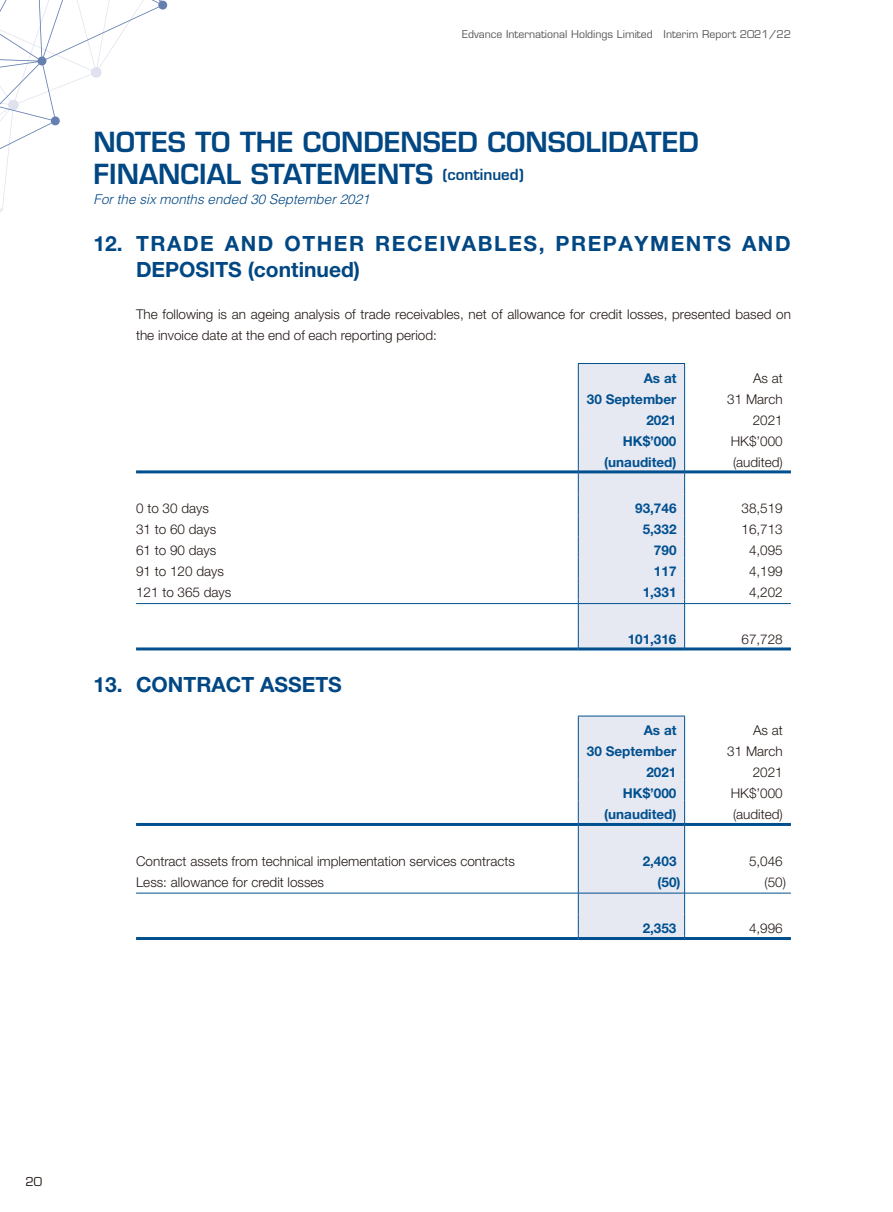
<style>
.page{position:relative;width:893px;height:1212px;background:#fff}
.page>*{position:absolute;margin:0;border:0;box-sizing:border-box;transform-origin:0 0}
.t1{font:600 27px/31.5px "Eurostile LT Std";color:#004783}
.t2{font:700 21px/25.5px "Helvetica Neue LT Std";letter-spacing:.075em;color:#004783}
.t3{font:700 21px "Helvetica Neue LT Std";color:#004783}
.t4{font:300 13.5px/21px "Helvetica Neue LT Std";color:#231916;text-align:right}
.t5{font:700 13.5px/21px "Helvetica Neue LT Std";color:#00508f;text-align:right}
.t6{font:italic 300 13.5px "Helvetica LT Std";color:#004783}
.t7{font:12px "Eurostile LT Std";color:#231916}
.t8{font:10.5px "Eurostile LT Std";color:#595857}
.s1{font-size:15px}
</style>
<div class="page">
<svg style="left:0;top:0;width:168px;height:196px"></svg>
<div style="left:578px;top:363px;width:107px;height:287px;background:#e6e8f2"></div>
<hr style="left:136px;top:470px;width:442px;height:3px;background:#00508f">
<hr style="left:579px;top:470px;width:105px;height:3px;background:#00508f">
<hr style="left:685px;top:470px;width:106px;height:3px;background:#00508f">
<hr style="left:136px;top:603px;width:442px;height:1px;background:#00508f">
<hr style="left:579px;top:603px;width:105px;height:1px;background:#00508f">
<hr style="left:685px;top:603px;width:106px;height:1px;background:#00508f">
<hr style="left:136px;top:647px;width:442px;height:3px;background:#00508f">
<hr style="left:579px;top:647px;width:105px;height:3px;background:#00508f">
<hr style="left:685px;top:647px;width:106px;height:3px;background:#00508f">
<div style="left:578px;top:716px;width:107px;height:224px;background:#e6e8f2"></div>
<hr style="left:136px;top:823px;width:442px;height:3px;background:#00508f">
<hr style="left:579px;top:823px;width:105px;height:3px;background:#00508f">
<hr style="left:685px;top:823px;width:106px;height:3px;background:#00508f">
<hr style="left:136px;top:893px;width:442px;height:1px;background:#00508f">
<hr style="left:579px;top:893px;width:105px;height:1px;background:#00508f">
<hr style="left:685px;top:893px;width:106px;height:1px;background:#00508f">
<hr style="left:136px;top:937px;width:442px;height:3px;background:#00508f">
<hr style="left:579px;top:937px;width:105px;height:3px;background:#00508f">
<hr style="left:685px;top:937px;width:106px;height:3px;background:#00508f">
<p class="t8" style="left:462px;top:28px;width:330px">Edvance International Holdings Limited Interim Report 2021/22</p>
<h1 class="t1" style="left:94px;top:126px;width:607px">NOTES TO THE CONDENSED CONSOLIDATED<br>FINANCIAL STATEMENTS <span class="s1">(continued)</span></h1>
<p class="t6" style="left:94px;top:191px;width:278px">For the six months ended 30 September 2021</p>
<h2 class="t2" style="left:136px;top:231px;width:656px;text-indent:-43px">12. TRADE AND OTHER RECEIVABLES, PREPAYMENTS AND<br>DEPOSITS (continued)</h2>
<p class="t4" style="left:136px;top:303px;width:656px;text-align:left">The following is an ageing analysis of trade receivables, net of allowance for credit losses, presented based on the invoice date at the end of each reporting period:</p>
<p class="t5" style="left:587px;top:367px;width:91px">As at<br>30 September<br>2021</p>
<p class="t4" style="left:727px;top:367px;width:57px">As at<br>31 March<br>2021</p>
<p class="t5" style="left:623px;top:430px;width:55px">HK$’000</p>
<p class="t4" style="left:731px;top:430px;width:54px">HK$’000</p>
<p class="t5" style="left:604px;top:451px;width:74px">(unaudited)</p>
<p class="t4" style="left:733px;top:451px;width:51px">(audited)</p>
<p class="t4" style="left:136px;top:497px;width:74px">0 to 30 days</p>
<p class="t5" style="left:635px;top:497px;width:43px">93,746</p>
<p class="t4" style="left:741px;top:497px;width:43px">38,519</p>
<p class="t4" style="left:136px;top:518px;width:82px">31 to 60 days</p>
<p class="t5" style="left:643px;top:518px;width:35px">5,332</p>
<p class="t4" style="left:741px;top:518px;width:43px">16,713</p>
<p class="t4" style="left:136px;top:539px;width:82px">61 to 90 days</p>
<p class="t5" style="left:654px;top:539px;width:24px">790</p>
<p class="t4" style="left:749px;top:539px;width:35px">4,095</p>
<p class="t4" style="left:136px;top:560px;width:89px">91 to 120 days</p>
<p class="t5" style="left:654px;top:560px;width:24px">117</p>
<p class="t4" style="left:749px;top:560px;width:35px">4,199</p>
<p class="t4" style="left:136px;top:581px;width:97px">121 to 365 days</p>
<p class="t5" style="left:643px;top:581px;width:35px">1,331</p>
<p class="t4" style="left:749px;top:581px;width:35px">4,202</p>
<p class="t5" style="left:628px;top:628px;width:50px">101,316</p>
<p class="t4" style="left:741px;top:628px;width:43px">67,728</p>
<h2 class="t3" style="left:94px;top:672px;width:250px">13. CONTRACT ASSETS</h2>
<p class="t5" style="left:587px;top:719px;width:91px">As at<br>30 September<br>2021</p>
<p class="t4" style="left:727px;top:719px;width:57px">As at<br>31 March<br>2021</p>
<p class="t5" style="left:623px;top:782px;width:55px">HK$’000</p>
<p class="t4" style="left:731px;top:782px;width:54px">HK$’000</p>
<p class="t5" style="left:604px;top:803px;width:74px">(unaudited)</p>
<p class="t4" style="left:733px;top:803px;width:51px">(audited)</p>
<p class="t4" style="left:136px;top:850px;width:380px">Contract assets from technical implementation services contracts</p>
<p class="t5" style="left:643px;top:850px;width:35px">2,403</p>
<p class="t4" style="left:749px;top:850px;width:35px">5,046</p>
<p class="t4" style="left:136px;top:871px;width:190px">Less: allowance for credit losses</p>
<p class="t5" style="left:657px;top:871px;width:25px">(50)</p>
<p class="t4" style="left:764px;top:871px;width:23px">(50)</p>
<p class="t5" style="left:643px;top:917px;width:35px">2,353</p>
<p class="t4" style="left:749px;top:917px;width:35px">4,996</p>
<p class="t7" style="left:26px;top:1174px;width:18px">20</p>
</div>
